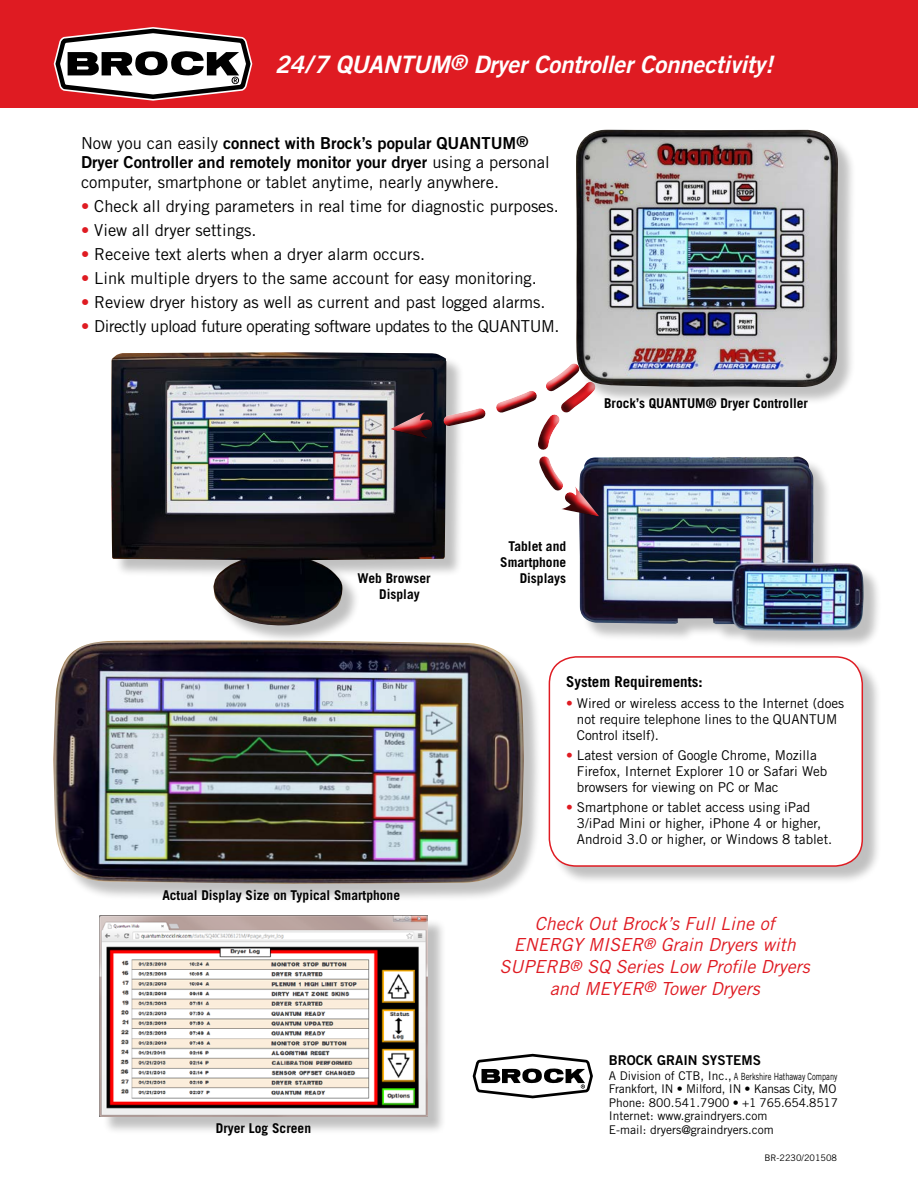
<style>
.page{position:relative;width:918px;height:1188px;background:#fff}
.page>*{position:absolute;margin:0;border:0;box-sizing:border-box;transform-origin:0 0}
.t1{font:italic 24px "Trade Gothic LT Bold Two";letter-spacing:-.01em;color:#fff}
.t2{font:italic 18px/21.6px "Trade Gothic LT";color:#df1b22;text-align:center}
.t3{font:16.5px "Trade Gothic LT";color:#000}
.t4{font:16.5px/19.8px "Trade Gothic LT Bold Two";color:#000}
.t5{font:16.5px "Trade Gothic LT";letter-spacing:-.025em;color:#000}
.t6{font:700 15px "Trade Gothic LT";color:#000}
.t7{font:13.5px/16.2px "Trade Gothic LT";color:#000}
.t8{font:700 13.5px/16.2px "Trade Gothic LT";color:#000;text-align:right}
.t9{font:13.5px "Trade Gothic LT Bold Two";color:#000}
.t10{font:12px/13.5px "Trade Gothic LT";color:#000}
.t11{font:9.9px "Trade Gothic LT";color:#000;scale:.75 1}
.t12{font:9px "Trade Gothic LT";color:#000}
.s1{font-size:21px}
.s2{font-family:"Trade Gothic LT"}
.s3{font-size:15px}
.s4{color:#df1b22}
.s5{font-size:12px}
</style>
<div class="page">
<div style="left:56px;top:643px;width:486px;height:260px;background:#000;opacity:.25"></div>
<img style="left:53px;top:641px;width:471px;height:243px">
<div style="left:114px;top:355px;width:351px;height:289px;background:#000;opacity:.25"></div>
<img style="left:111px;top:352px;width:335px;height:274px">
<div style="left:581px;top:459px;width:301px;height:191px;background:#000;opacity:.25"></div>
<img style="left:579px;top:456px;width:285px;height:175px">
<svg style="left:390px;top:441px;width:289px;height:84px"></svg>
<div style="left:389px;top:305px;width:224px;height:136px;background:#000;opacity:.75"></div>
<div style="left:578px;top:132px;width:279px;height:274px;background:#000;opacity:.25"></div>
<img style="left:575px;top:130px;width:264px;height:257px">
<svg style="left:472px;top:1053px;width:121px;height:46px"></svg>
<div style="left:0;top:0;width:918px;height:108px;background:#df1b22"></div>
<svg style="left:54px;top:27px;width:198px;height:74px"></svg>
<div style="left:102px;top:918px;width:344px;height:217px;background:#000;opacity:.25"></div>
<img style="left:100px;top:915px;width:328px;height:202px">
<div style="left:551px;top:658px;width:331px;height:227px;background:#000;opacity:.25"></div>
<div style="left:549px;top:657px;width:313px;height:209px;background:#fff;border-radius:27px"></div>
<div style="left:549px;top:656px;width:314px;height:211px;border:2px solid #df1b22;border-radius:27px"></div>
<h1 class="t1" style="left:275px;top:50px;width:500px">24/7 QUANTUM<span class="s1">®</span> Dryer Controller Connectivity!</h1>
<p class="t4" style="left:81px;top:133px;width:470px"><span class="s2">Now you can easily</span> connect with Brock’s popular QUANTUM<span class="s3">®<br></span>Dryer Controller and remotely monitor your dryer <span class="s2">using a personal</span></p>
<p class="t3" style="left:81px;top:172px;width:420px">computer, smartphone or tablet anytime, nearly anywhere.</p>
<p class="t3" style="left:81px;top:196px;width:479px"><span class="s4">•</span> Check all drying parameters in real time for diagnostic purposes.</p>
<p class="t3" style="left:81px;top:220px;width:177px"><span class="s4">•</span> View all dryer settings.</p>
<p class="t3" style="left:81px;top:244px;width:346px"><span class="s4">•</span> Receive text alerts when a dryer alarm occurs.</p>
<p class="t3" style="left:81px;top:268px;width:457px"><span class="s4">•</span> Link multiple dryers to the same account for easy monitoring.</p>
<p class="t3" style="left:81px;top:292px;width:466px"><span class="s4">•</span> Review dryer history as well as current and past logged alarms.</p>
<p class="t5" style="left:81px;top:316px;width:480px"><span class="s4">•</span> Directly upload future operating software updates to the QUANTUM.</p>
<p class="t8" style="left:604px;top:395px;width:206px">Brock’s QUANTUM® Dryer Controller</p>
<p class="t8" style="left:379px;top:570px;width:53px;text-align:left;text-indent:-22px">Web Browser<br>Display</p>
<p class="t8" style="left:500px;top:537px;width:68px">Tablet and<br>Smartphone<br>Displays</p>
<p class="t8" style="left:162px;top:887px;width:239px">Actual Display Size on Typical Smartphone</p>
<p class="t8" style="left:216px;top:1119px;width:97px">Dryer Log Screen</p>
<p class="t6" style="left:566px;top:672px;width:138px">System Requirements:</p>
<p class="t7" style="left:577px;top:695px;width:269px;text-indent:-11px"><span class="s4">•</span> Wired or wireless access to the Internet (does not require telephone lines to the QUANTUM<br>Control itself).</p>
<p class="t7" style="left:577px;top:747px;width:252px;text-indent:-11px"><span class="s4">•</span> Latest version of Google Chrome, Mozilla<br>Firefox, Internet Explorer 10 or Safari Web browsers for viewing on PC or Mac</p>
<p class="t7" style="left:577px;top:798px;width:257px;text-indent:-11px"><span class="s4">•</span> Smartphone or tablet access using iPad<br>3/iPad Mini or higher, iPhone 4 or higher,<br>Android 3.0 or higher, or Windows 8 tablet.</p>
<h2 class="t2" style="left:500px;top:912px;width:312px">Check Out Brock’s Full Line of<br>ENERGY MISER<span class="s3">®</span> Grain Dryers with<br>SUPERB<span class="s3">®</span> SQ Series Low Profile Dryers and MEYER<span class="s3">®</span> Tower Dryers</h2>
<p class="t9" style="left:609px;top:1052px;width:154px">BROCK GRAIN SYSTEMS</p>
<p class="t11" style="left:609px;top:1070px;width:307px"><span class="s5">A Division of CTB, Inc.,</span> A Berkshire Hathaway Company</p>
<p class="t10" style="left:609px;top:1082px;width:231px">Frankfort, IN • Milford, IN • Kansas City, MO Phone: 800.541.7900 • +1 765.654.8517<br>Internet: www.graindryers.com<br>E-mail: dryers@graindryers.com</p>
<p class="t12" style="left:765px;top:1152px;width:74px">BR-2230/201508</p>
</div>
